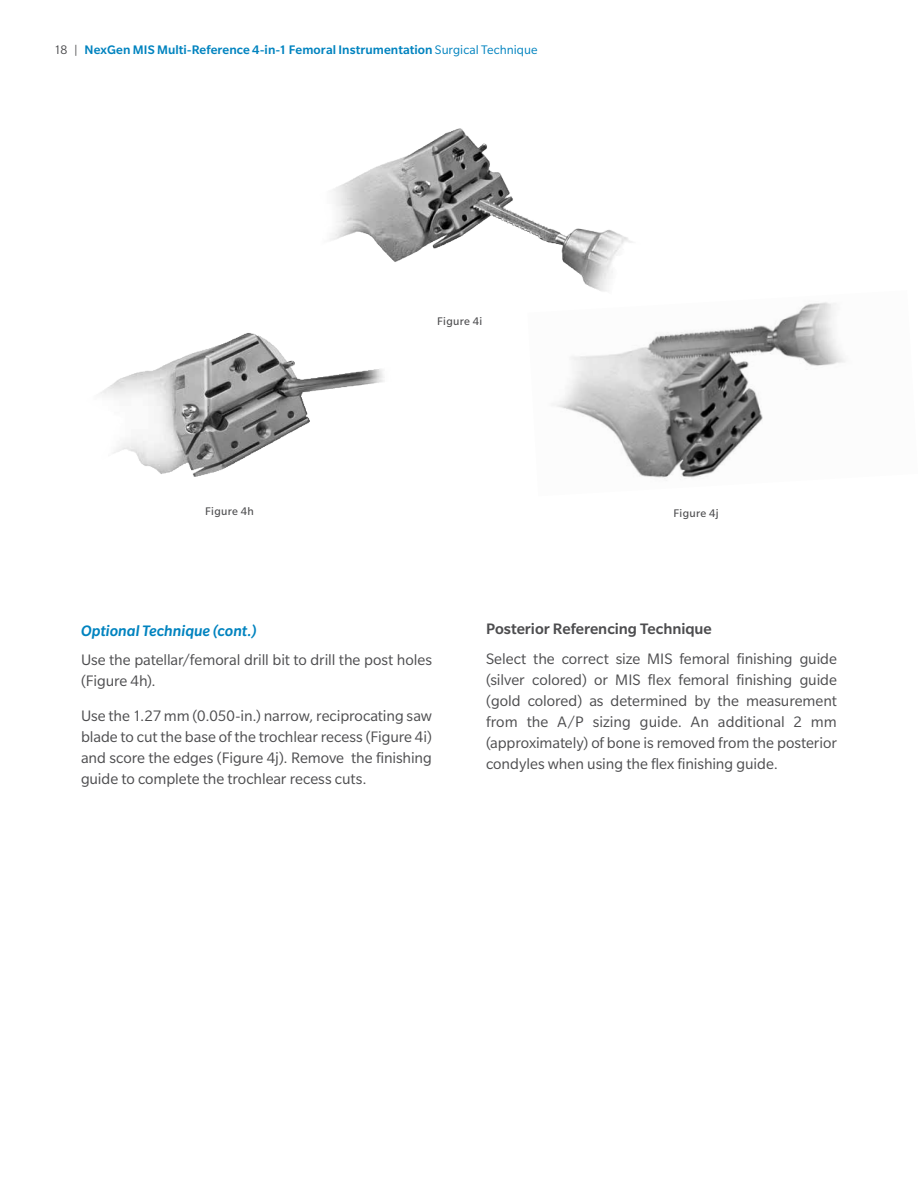
<style>
.page{position:relative;width:918px;height:1188px;background:#fff}
.page>*{position:absolute;margin:0;border:0;box-sizing:border-box;transform-origin:0 0}
.t1{font:16.5px/21px "Slate Pro";letter-spacing:-.005em;color:#4d4d4f;text-align:justify}
.t2{font:500 16.5px "Slate Pro";color:#4d4d4f}
.t3{font:italic 500 16.5px "Slate Pro";color:#0083bf}
.t4{font:500 13.5px "Slate Pro";letter-spacing:.005em;color:#0083bf}
.t5{font:12px "Slate Pro";letter-spacing:.025em;color:#4d4d4f}
.s1{font-weight:400;color:#4d4d4f}
.s2{font-weight:400}
</style>
<div class="page">
<img style="left:330px;top:129px;width:128px;height:133px">
<img style="left:553px;top:290px;width:292px;height:191px">
<img style="left:100px;top:333px;width:146px;height:141px">
<p class="t4" style="left:54px;top:42px;width:485px"><span class="s1">18 |</span> NexGen MIS Multi-Reference 4-in-1 Femoral Instrumentation <span class="s2">Surgical Technique</span></p>
<p class="t5" style="left:437px;top:315px;width:47px">Figure 4i</p>
<p class="t5" style="left:205px;top:505px;width:50px">Figure 4h</p>
<p class="t5" style="left:674px;top:507px;width:47px">Figure 4j</p>
<p class="t3" style="left:81px;top:622px;width:177px">Optional Technique (cont.)</p>
<p class="t1" style="left:81px;top:649px;width:353px">Use the patellar/femoral drill bit to drill the post holes (Figure 4h).</p>
<p class="t1" style="left:81px;top:705px;width:353px">Use the 1.27 mm (0.050-in.) narrow, reciprocating saw blade to cut the base of the trochlear recess (Figure 4i) and score the edges (Figure 4j). Remove the finishing guide to complete the trochlear recess cuts.</p>
<p class="t2" style="left:486px;top:620px;width:227px">Posterior Referencing Technique</p>
<p class="t1" style="left:486px;top:648px;width:353px">Select the correct size MIS femoral finishing guide (silver colored) or MIS flex femoral finishing guide (gold colored) as determined by the measurement from the A/P sizing guide. An additional 2 mm (approximately) of bone is removed from the posterior condyles when using the flex finishing guide.</p>
</div>
